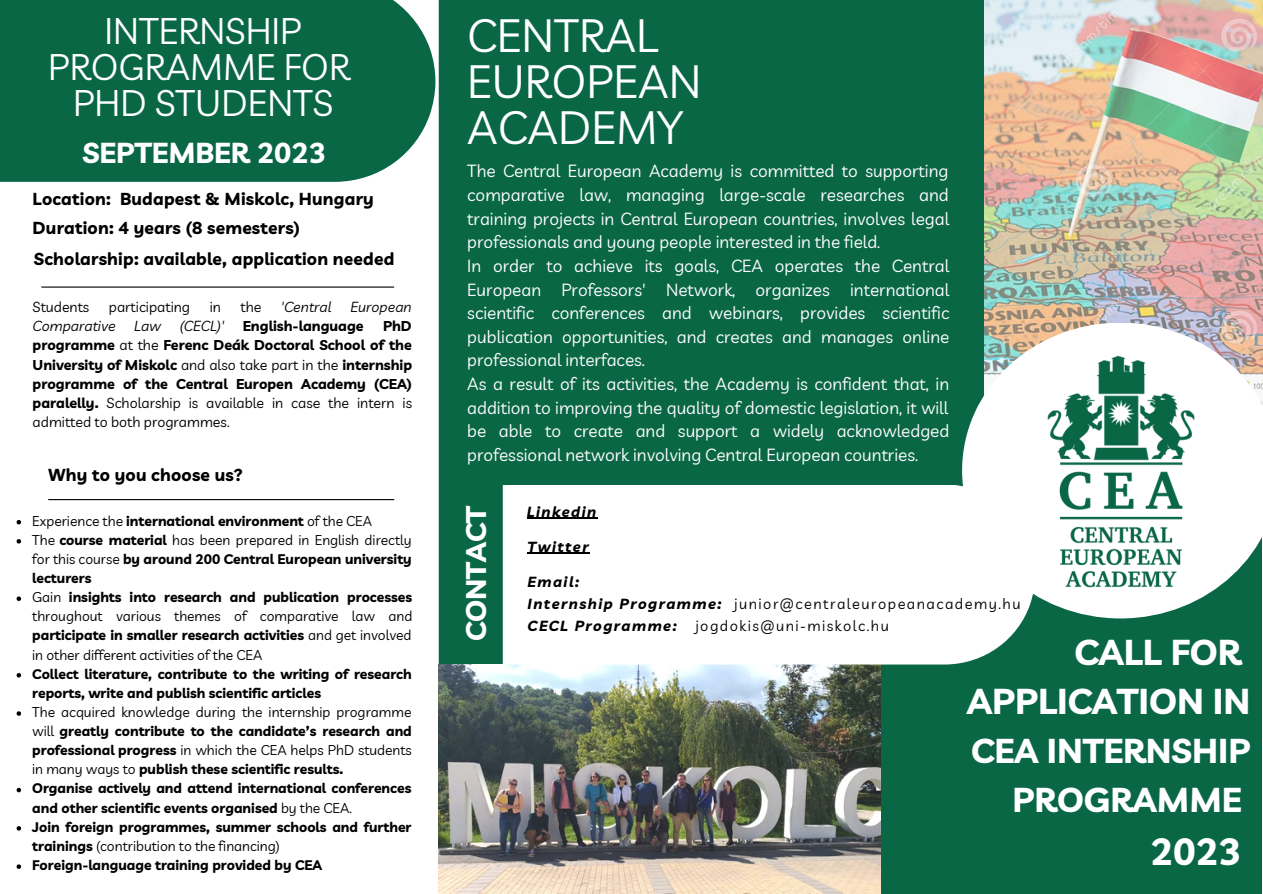
<style>
.page{position:relative;width:1263px;height:894px;background:#fff}
.page>*{position:absolute;margin:0;border:0;box-sizing:border-box;transform-origin:0 0}
.t1{font:45.6px/46px "Livvic";color:#fff}
.t2{font:700 37.8px "Livvic";color:#fff}
.t3{font:36.15px/36px "Livvic";color:#fff;text-align:center}
.t4{font:700 35.85px/49.2px "Livvic";color:#fff;text-align:right}
.t5{font:700 34.35px/48.2px "Livvic";color:#fff;text-align:right}
.t6{font:700 28.8px "Livvic";color:#fff}
.t7{font:700 28.35px "Livvic";color:#fff}
.t8{font:700 17.25px/30.8px "Livvic";letter-spacing:.01em;color:#000}
.t9{font:17.1px/23.5px "Livvic";color:#fff}
.t10{font:italic 700 14.55px/21.9px "Livvic";letter-spacing:.1em;color:#000}
.t11{font:14.55px "Livvic";letter-spacing:.1em;color:#000}
.t12{font:700 14.25px/19px "Livvic";color:#000;text-align:justify}
.t13{font:italic 14.25px "Livvic";color:#000}
.t14{font:14.25px "Livvic";color:#000}
.t15{font:700 13.8px/19px "Livvic";color:#000}
.s1{font-weight:400}
</style>
<div class="page">
<img style="left:984px;top:0;width:278px;height:322px">
<div style="left:875px;top:618px;width:386px;height:275px;background:#096745"></div>
<div style="left:439px;top:0;width:545px;height:707px;background:#096745"></div>
<div style="left:0;top:0;width:435px;height:182px;background:#096745"></div>
<svg style="left:962px;top:322px;width:301px;height:296px"></svg>
<hr style="left:42px;top:286px;width:352px;height:1px;background:#000">
<hr style="left:49px;top:499px;width:345px;height:1px;background:#000">
<img style="left:1009px;top:322px;width:213px;height:298px">
<img style="left:439px;top:664px;width:442px;height:228px">
<svg style="left:503px;top:484px;width:532px;height:180px"></svg>
<hr style="left:528px;top:552px;width:62px;height:1px;background:#000">
<hr style="left:527px;top:517px;width:71px;height:2px;background:#000">
<svg style="left:17px;top:520px;width:4px;height:4px"></svg>
<svg style="left:17px;top:539px;width:4px;height:4px"></svg>
<svg style="left:17px;top:596px;width:4px;height:4px"></svg>
<svg style="left:17px;top:673px;width:4px;height:4px"></svg>
<svg style="left:17px;top:711px;width:4px;height:4px"></svg>
<svg style="left:17px;top:787px;width:4px;height:5px"></svg>
<svg style="left:17px;top:826px;width:4px;height:4px"></svg>
<svg style="left:17px;top:864px;width:4px;height:4px"></svg>
<h3 class="t3" style="left:48px;top:13px;width:303px">INTERNSHIP<br>PROGRAMME FOR<br>PHD STUDENTS</h3>
<h3 class="t6" style="left:82px;top:133px;width:245px">SEPTEMBER 2023</h3>
<p class="t8" style="left:33px;top:183px;width:343px">Location: Budapest &amp; Miskolc, Hungary</p>
<p class="t8" style="left:33px;top:212px;width:363px">Duration: 4 years (8 semesters)<br>Scholarship: available, application needed</p>
<p class="t14" style="left:33px;top:298px;width:58px">Students</p>
<p class="t14" style="left:109px;top:298px;width:83px">participating</p>
<p class="t14" style="left:210px;top:298px;width:13px">in</p>
<p class="t14" style="left:241px;top:298px;width:22px">the</p>
<p class="t13" style="left:281px;top:298px;width:52px">'Central</p>
<p class="t13" style="left:350px;top:298px;width:63px">European</p>
<p class="t13" style="left:33px;top:317px;width:84px">Comparative</p>
<p class="t13" style="left:134px;top:317px;width:28px">Law</p>
<p class="t13" style="left:180px;top:317px;width:46px">(CECL)'</p>
<p class="t12" style="left:243px;top:316px;width:122px">English-language</p>
<p class="t12" style="left:33px;top:316px;width:381px;text-indent:350px">PhD programme <span class="s1">at the</span> Ferenc Deák Doctoral School of the University of Miskolc <span class="s1">and also take part in the</span> internship programme of the Central Europen Academy (CEA) paralelly. <span class="s1">Scholarship is available in case the intern is admitted to both programmes.</span></p>
<p class="t8" style="left:48px;top:459px;width:196px">Why to you choose us?</p>
<p class="t15" style="left:32px;top:510px;width:382px"><span class="s1">Experience the</span> international environment <span class="s1">of the CEA<br>The</span> course material <span class="s1">has been prepared in English directly for this course</span> by around 200 Central European university lecturers<br><span class="s1">Gain</span> insights into research and publication processes <span class="s1">throughout various themes of comparative law and </span>participate in smaller research activities <span class="s1">and get involved in other different activities of the CEA</span></p>
<p class="t15" style="left:32px;top:663px;width:381px">Collect literature, contribute to the writing of research reports, write and publish scientific articles</p>
<p class="t15" style="left:32px;top:702px;width:381px"><span class="s1">The acquired knowledge during the internship programme will</span> greatly contribute to the candidate’s research and professional progress <span class="s1">in which the CEA helps PhD students in many ways to</span> publish these scientific results.<br>Organise actively and attend international conferences and other scientific events organised <span class="s1">by the CEA.<br></span>Join foreign programmes, summer schools and further trainings <span class="s1">(contribution to the financing)<br></span>Foreign-language training provided by CEA</p>
<h1 class="t1" style="left:467px;top:11px;width:236px">CENTRAL<br>EUROPEAN<br>ACADEMY</h1>
<p class="t9" style="left:467px;top:159px;width:484px">The Central European Academy is committed to supporting comparative law, managing large-scale researches and training projects in Central European countries, involves legal professionals and young people interested in the field.<br>In order to achieve its goals, CEA operates the Central European Professors' Network, organizes international scientific conferences and webinars, provides scientific publication opportunities, and creates and manages online professional interfaces.<br>As a result of its activities, the Academy is confident that, in addition to improving the quality of domestic legislation, it will be able to create and support a widely acknowledged professional network involving Central European countries.</p>
<h3 class="t7" style="left:458px;top:641px;width:138px;rotate:-90deg">CONTACT</h3>
<p class="t10" style="left:527px;top:500px;width:71px">Linkedin</p>
<p class="t10" style="left:528px;top:535px;width:62px">Twitter</p>
<p class="t10" style="left:528px;top:570px;width:53px">Email:</p>
<p class="t10" style="left:528px;top:592px;width:195px">Internship Programme:<br>CECL Programme:</p>
<p class="t11" style="left:734px;top:594px;width:288px">junior@centraleuropeanacademy.hu</p>
<p class="t11" style="left:695px;top:616px;width:195px">jogdokis@uni-miskolc.hu</p>
<h3 class="t4" style="left:967px;top:626px;width:285px">CALL FOR<br>APPLICATION IN</h3>
<h3 class="t5" style="left:971px;top:726px;width:281px">CEA INTERNSHIP<br>PROGRAMME</h3>
<h2 class="t2" style="left:1150px;top:826px;width:92px">2023</h2>
</div>
